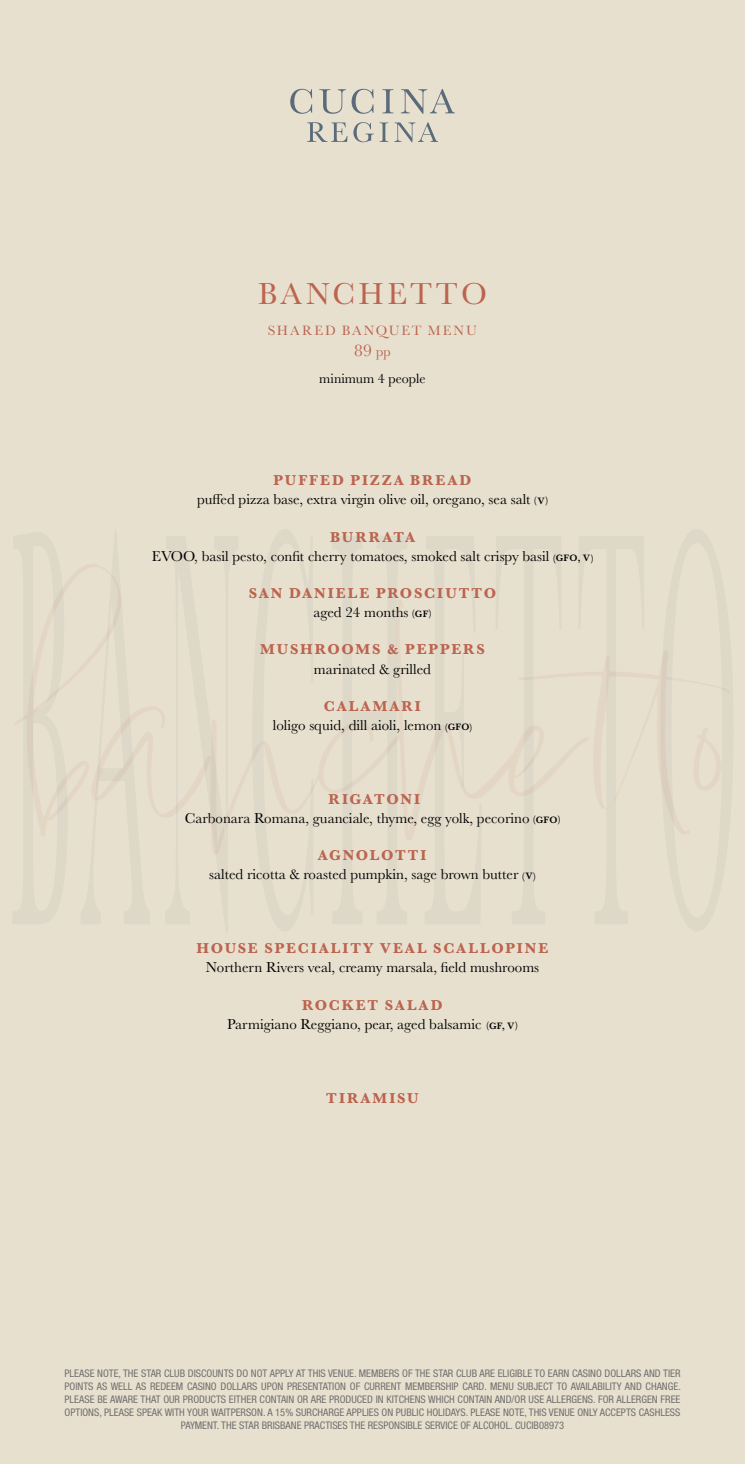
<style>
.page{position:relative;width:745px;height:1464px;background:#fff}
.page>*{position:absolute;margin:0;border:0;box-sizing:border-box;transform-origin:0 0}
.t1{font:31.5px "Baskerville";letter-spacing:.1em;color:#bb644f}
.t2{font:17.5px "Baskerville";color:#bb644f}
.t3{font:14.88px/19.1px "Baskerville";color:#000;text-align:center}
.t4{font:700 14.88px/19.1px "Baskerville";letter-spacing:.13em;color:#bb644f;text-align:center}
.t5{font:14px "Baskerville";letter-spacing:.135em;color:#bb644f}
.t6{font:14px "Baskerville";color:#000}
.t7{font:condensed 10.5px/13.1px "Helvetica Neue LT Std";color:#706f6f;text-align:center}
.s1{font-size:14px}
.s2{font-weight:700;color:#bb644f}
.s3{font-weight:600;font-size:9.62px}
.s4{font-weight:400;color:#000}
.s5{font-weight:600;font-size:9.62px;color:#000}
</style>
<div class="page">
<div style="left:0;top:0;width:744px;height:1463px;background:#e8e0cf"></div>
<svg style="left:23px;top:574px;width:706px;height:280px"></svg>
<svg style="left:290px;top:89px;width:22px;height:25px"></svg>
<svg style="left:319px;top:89px;width:26px;height:25px"></svg>
<svg style="left:351px;top:89px;width:22px;height:25px"></svg>
<svg style="left:382px;top:89px;width:11px;height:24px"></svg>
<svg style="left:400px;top:89px;width:54px;height:25px"></svg>
<svg style="left:379px;top:122px;width:9px;height:20px"></svg>
<svg style="left:394px;top:122px;width:43px;height:20px"></svg>
<svg style="left:307px;top:122px;width:40px;height:20px"></svg>
<svg style="left:353px;top:122px;width:20px;height:20px"></svg>
<h1 class="t1" style="left:258px;top:274px;width:230px">BANCHETTO</h1>
<h3 class="t5" style="left:268px;top:321px;width:210px">SHARED BANQUET MENU</h3>
<h2 class="t2" style="left:354px;top:339px;width:38px">89 <span class="s1">pp</span></h2>
<h3 class="t6" style="left:319px;top:369px;width:108px">minimum 4 people</h3>
<h3 class="t3" style="left:197px;top:471px;width:352px"><span class="s2">PUFFED PIZZA BREAD<br></span>puffed pizza base, extra virgin olive oil, oregano, sea salt <span class="s3">(V)</span></h3>
<h3 class="t3" style="left:152px;top:527px;width:443px"><span class="s2">BURRATA<br></span>EVOO, basil pesto, confit cherry tomatoes, smoked salt crispy basil <span class="s3">(GFO, V)</span></h3>
<h3 class="t4" style="left:248px;top:583px;width:249px">SAN DANIELE PROSCIUTTO <span class="s4">aged 24 months</span> <span class="s5">(GF)</span></h3>
<h3 class="t4" style="left:260px;top:640px;width:226px">MUSHROOMS &amp; PEPPERS</h3>
<h3 class="t3" style="left:314px;top:659px;width:118px">marinated &amp; grilled</h3>
<h3 class="t3" style="left:273px;top:696px;width:200px"><span class="s2">CALAMARI<br></span>loligo squid, dill aioli, lemon <span class="s3">(GFO)</span></h3>
<h3 class="t3" style="left:184px;top:789px;width:377px"><span class="s2">RIGATONI<br></span>Carbonara Romana, guanciale, thyme, egg yolk, pecorino <span class="s3">(GFO)</span></h3>
<h3 class="t3" style="left:209px;top:846px;width:328px"><span class="s2">AGNOLOTTI<br></span>salted ricotta &amp; roasted pumpkin, sage brown butter <span class="s3">(V)</span></h3>
<h3 class="t4" style="left:196px;top:939px;width:353px">HOUSE SPECIALITY VEAL SCALLOPINE</h3>
<h3 class="t3" style="left:206px;top:958px;width:335px">Northern Rivers veal, creamy marsala, field mushrooms</h3>
<h3 class="t3" style="left:227px;top:995px;width:292px"><span class="s2">ROCKET SALAD<br></span>Parmigiano Reggiano, pear, aged balsamic <span class="s3">(GF, V)</span></h3>
<h3 class="t4" style="left:326px;top:1088px;width:94px">TIRAMISU</h3>
<p class="t7" style="left:64px;top:1366px;width:617px">PLEASE NOTE, THE STAR CLUB DISCOUNTS DO NOT APPLY AT THIS VENUE. MEMBERS OF THE STAR CLUB ARE ELIGIBLE TO EARN CASINO DOLLARS AND TIER POINTS AS WELL AS REDEEM CASINO DOLLARS UPON PRESENTATION OF CURRENT MEMBERSHIP CARD. MENU SUBJECT TO AVAILABILITY AND CHANGE.<br>PLEASE BE AWARE THAT OUR PRODUCTS EITHER CONTAIN OR ARE PRODUCED IN KITCHENS WHICH CONTAIN AND/OR USE ALLERGENS. FOR ALLERGEN FREE OPTIONS, PLEASE SPEAK WITH YOUR WAITPERSON. A 15% SURCHARGE APPLIES ON PUBLIC HOLIDAYS. PLEASE NOTE, THIS VENUE ONLY ACCEPTS CASHLESS PAYMENT. THE STAR BRISBANE PRACTISES THE RESPONSIBLE SERVICE OF ALCOHOL. CUCIB08973</p>
</div>
